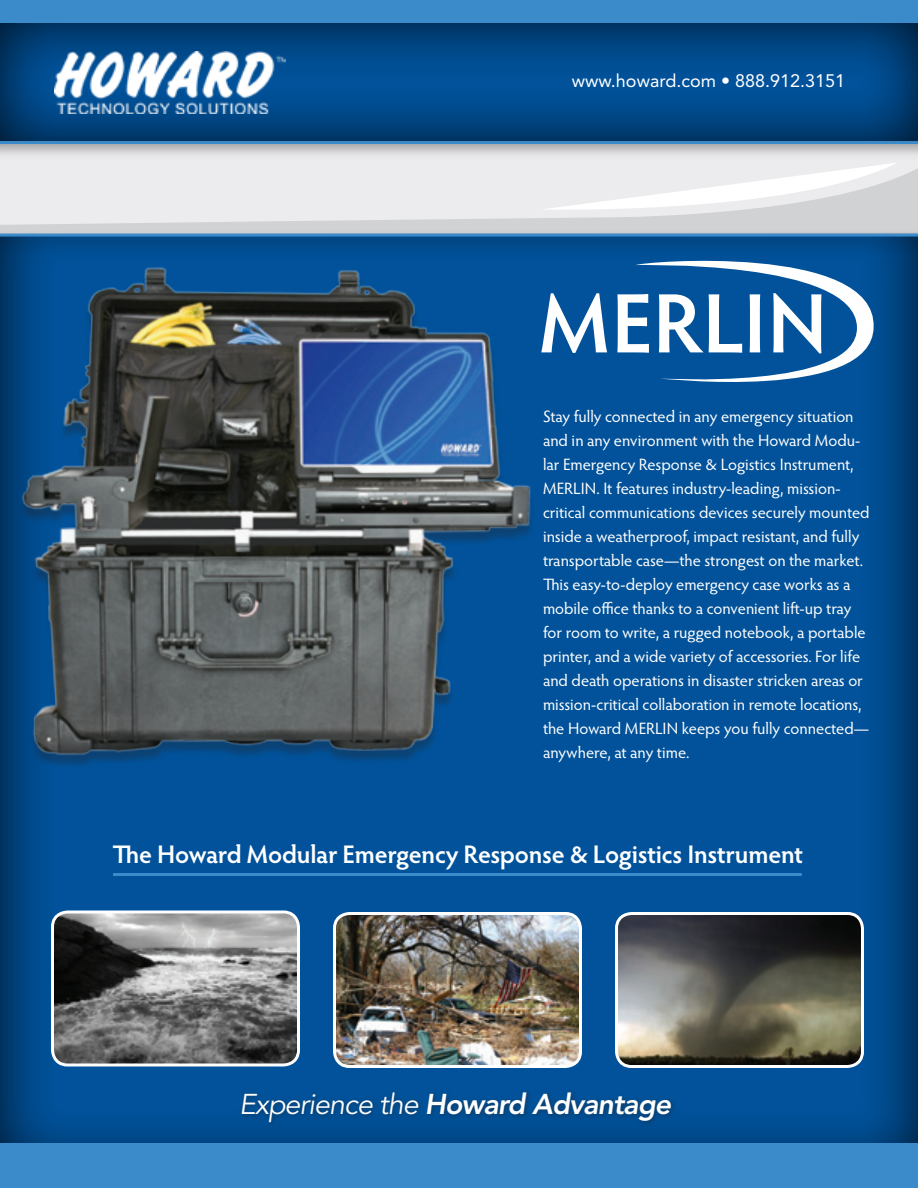
<style>
.page{position:relative;width:918px;height:1188px;background:#fff}
.page>*{position:absolute;margin:0;border:0;box-sizing:border-box;transform-origin:0 0}
.t1{font:600 84.75px "Hypatia Sans Pro";letter-spacing:-.005em;color:#fff}
.t2{font:italic 800 28.5px "Avenir LT Std";letter-spacing:-.03em;color:#fff}
.t3{font:600 25.5px "Hypatia Sans Pro";letter-spacing:-.01em;color:#fff}
.t4{font:18px "Avenir LT Std";color:#fff}
.t5{font:16.5px/24px "Hypatia Sans Pro";letter-spacing:-.005em;color:#fff}
.s1{font-weight:400}
</style>
<div class="page">
<div style="left:0;top:207px;width:918px;height:961px;background:#231f20;opacity:.93"></div>
<div style="left:0;top:20px;width:918px;height:124px;background:#231f20;opacity:.93"></div>
<img style="left:54px;top:51px;width:232px;height:62px">
<div style="left:0;top:1143px;width:918px;height:45px;background:#3b8ac9"></div>
<img style="left:52px;top:912px;width:246px;height:153px">
<div style="left:51px;top:910px;width:249px;height:156px;border:3px solid #fff;border-radius:15px"></div>
<img style="left:334px;top:914px;width:246px;height:152px">
<div style="left:333px;top:912px;width:249px;height:156px;border:3px solid #fff;border-radius:15px"></div>
<img style="left:616px;top:914px;width:246px;height:152px">
<div style="left:615px;top:912px;width:249px;height:156px;border:3px solid #fff;border-radius:15px"></div>
<div style="left:238px;top:1088px;width:438px;height:39px;background:#231f20;opacity:.5"></div>
<svg style="left:636px;top:253px;width:240px;height:149px;background:#1c64a4"></svg>
<div style="left:0;top:0;width:918px;height:22px;background:#3b8ac9"></div>
<img style="left:15px;top:256px;width:528px;height:567px">
<hr style="left:113px;top:873px;width:689px;height:3px;background:#3b8ac9">
<svg style="left:0;top:161px;width:918px;height:68px;background:#e5e6e8"></svg>
<svg style="left:541px;top:163px;width:357px;height:52px"></svg>
<div style="left:0;top:136px;width:918px;height:25px;background:#231f20;opacity:.26"></div>
<hr style="left:0;top:141px;width:918px;height:3px;background:#3b8ac9">
<div style="left:0;top:229px;width:918px;height:24px;background:#231f20;opacity:.26"></div>
<hr style="left:0;top:234px;width:918px;height:3px;background:#3b8ac9">
<p class="t4" style="left:572px;top:70px;width:275px">www.howard.com • 888.912.3151</p>
<h1 class="t1" style="left:539px;top:265px;width:290px">MERLIN</h1>
<p class="t5" style="left:543px;top:403px;width:328px">Stay fully connected in any emergency situation and in any environment with the Howard Modu&shy;lar Emergency Response &amp; Logistics Instrument, MERLIN. It features industry-leading, mission&shy;critical communications devices securely mounted inside a weatherproof, impact resistant, and fully transportable case—the strongest on the market.<br>This easy-to-deploy emergency case works as a mobile office thanks to a convenient lift-up tray for room to write, a rugged notebook, a portable printer, and a wide variety of accessories. For life and death operations in disaster stricken areas or mission-critical collaboration in remote locations, the Howard MERLIN keeps you fully connected— anywhere, at any time.</p>
<h3 class="t3" style="left:112px;top:837px;width:692px">The Howard Modular Emergency Response &amp; Logistics Instrument</h3>
<h2 class="t2" style="left:239px;top:1087px;width:433px"><span class="s1">Experience the</span> Howard Advantage</h2>
</div>
